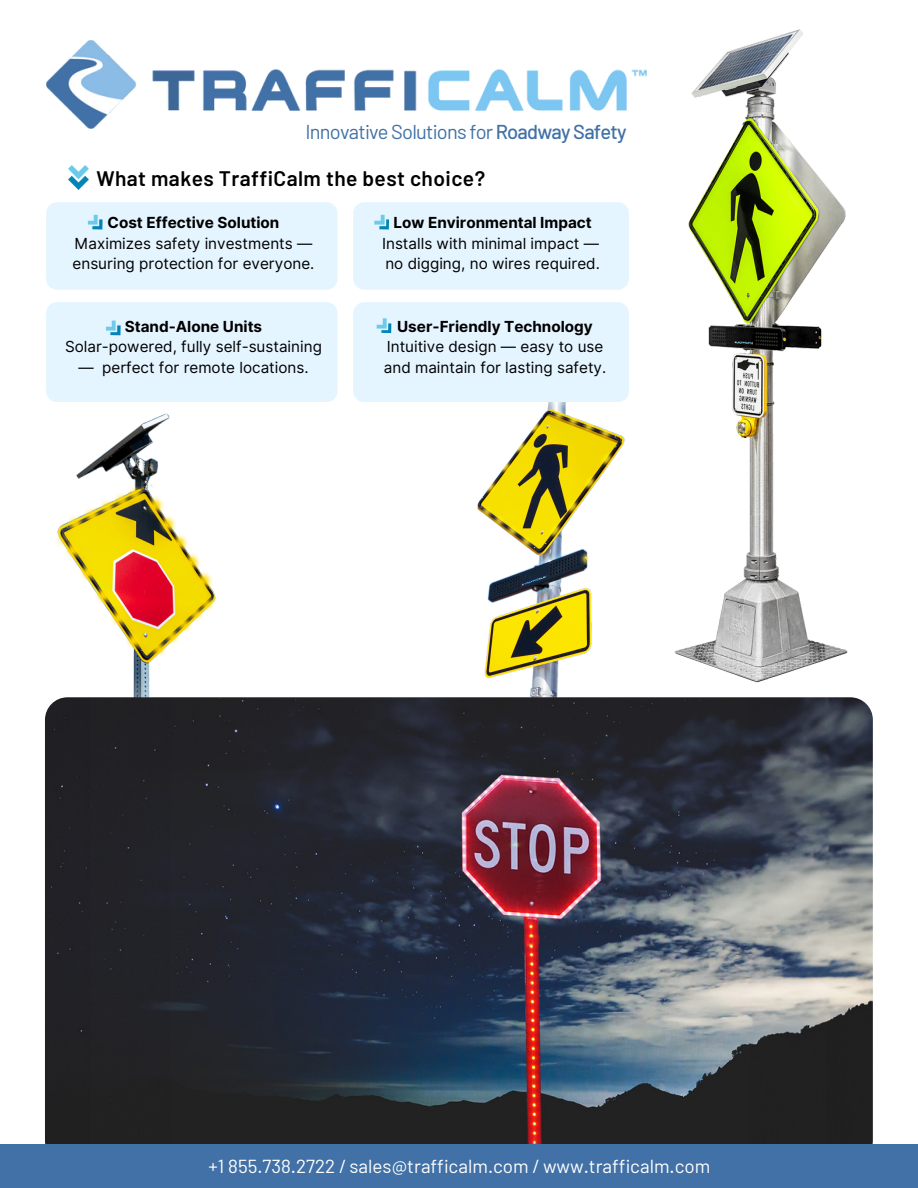
<style>
.page{position:relative;width:918px;height:1188px;background:#fff}
.page>*{position:absolute;margin:0;border:0;box-sizing:border-box;transform-origin:0 0}
.t1{font:600 21px "Barlow";letter-spacing:.02em;color:#000}
.t2{font:20.1px "Barlow";letter-spacing:-.04em;color:#4171a6}
.t3{font:18.9px "Barlow";color:#fff}
.t4{font:15.3px/20.5px "Inter";color:#000}
.t5{font:700 15.3px "Inter";color:#000}
.s1{font-weight:500}
</style>
<div class="page">
<img style="left:45px;top:413px;width:171px;height:302px">
<img style="left:477px;top:396px;width:151px;height:301px">
<img style="left:45px;top:697px;width:828px;height:466px;border-radius:22px">
<div style="left:0;top:1145px;width:918px;height:43px;background:#4171a6"></div>
<img style="left:46px;top:41px;width:599px;height:88px">
<div style="left:46px;top:202px;width:292px;height:88px;background:#e5f5ff;border-radius:11px"></div>
<img style="left:88px;top:215px;width:15px;height:15px">
<div style="left:46px;top:302px;width:291px;height:100px;background:#e5f5ff;border-radius:11px"></div>
<div style="left:353px;top:302px;width:276px;height:100px;background:#e5f5ff;border-radius:11px"></div>
<img style="left:106px;top:320px;width:15px;height:15px">
<img style="left:377px;top:318px;width:14px;height:15px">
<div style="left:353px;top:202px;width:276px;height:88px;background:#e5f5ff;border-radius:11px"></div>
<img style="left:374px;top:215px;width:15px;height:15px">
<img style="left:69px;top:166px;width:20px;height:23px">
<img style="left:645px;top:29px;width:203px;height:654px">
<p class="t2" style="left:305px;top:119px;width:323px">Innovative Solutions for <span class="s1">Roadway Safety</span></p>
<p class="t1" style="left:96px;top:165px;width:390px">What makes TraffiCalm the best choice?</p>
<h1 class="t5" style="left:108px;top:213px;width:173px">Cost Effective Solution</h1>
<p class="t4" style="left:73px;top:233px;width:243px">Maximizes safety investments — ensuring protection for everyone.</p>
<p class="t5" style="left:125px;top:317px;width:139px">Stand-Alone Units</p>
<p class="t4" style="left:65px;top:336px;width:259px">Solar-powered, fully self-sustaining</p>
<p class="t4" style="left:78px;top:357px;width:232px">— perfect for remote locations.</p>
<p class="t5" style="left:394px;top:213px;width:200px">Low Environmental Impact</p>
<p class="t4" style="left:382px;top:233px;width:218px">Installs with minimal impact —</p>
<p class="t4" style="left:385px;top:253px;width:216px">no digging, no wires required.</p>
<p class="t5" style="left:397px;top:317px;width:197px">User-Friendly Technology</p>
<p class="t4" style="left:384px;top:336px;width:224px">Intuitive design — easy to use and maintain for lasting safety.</p>
<h3 class="t3" style="left:209px;top:1154px;width:503px">+1 855.738.2722 / sales@trafficalm.com / www.trafficalm.com</h3>
</div>
